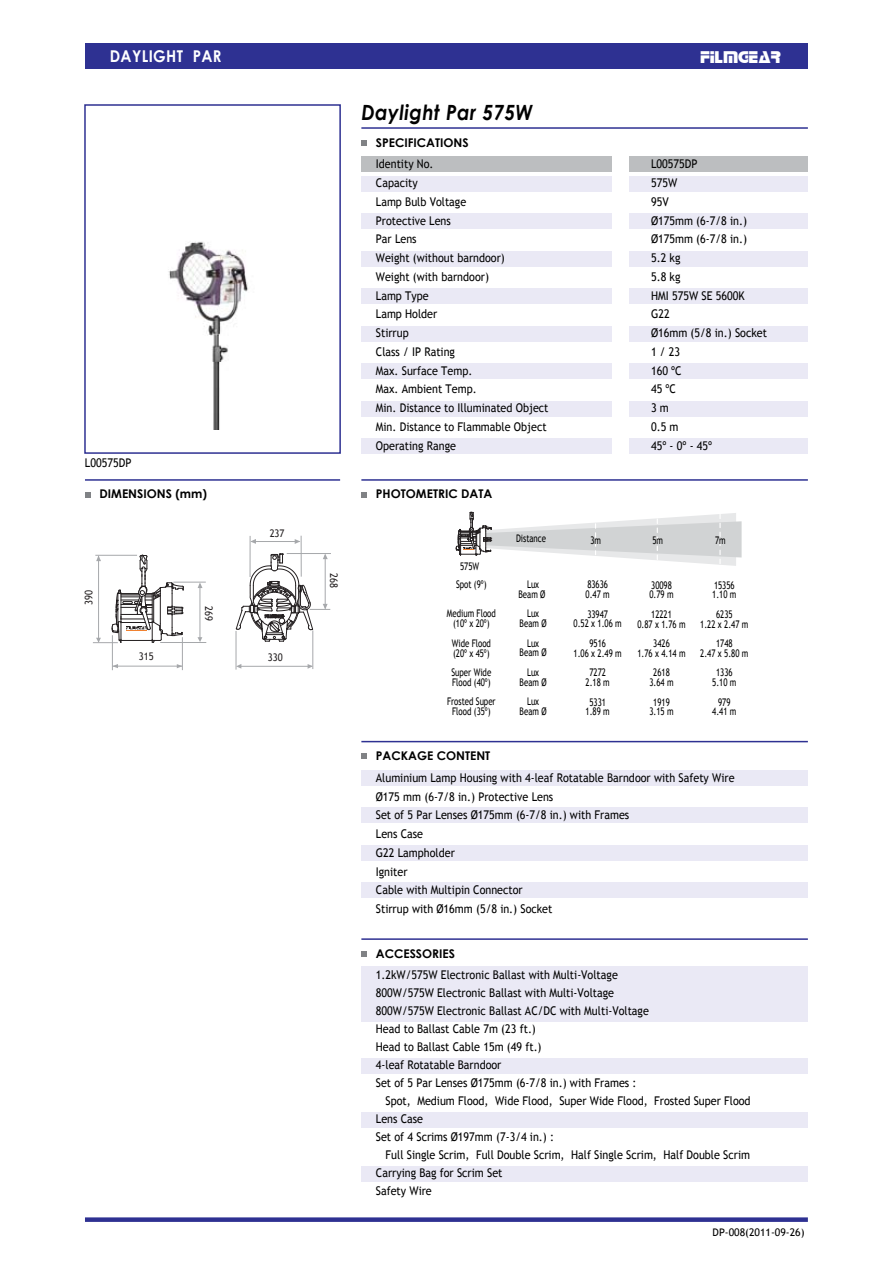
<style>
.page{position:relative;width:893px;height:1263px;background:#fff}
.page>*{position:absolute;margin:0;border:0;box-sizing:border-box;transform-origin:0 0}
.t1{font:italic 700 21px "Century Gothic";letter-spacing:.025em;color:#010101;scale:.9 1}
.t2{font:18px "Stop";color:#fff}
.t3{font:700 16.2px "Century Gothic";letter-spacing:.025em;color:#fff;scale:.92 1}
.t4{font:12px/18.8px "Trebuchet MS";color:#010101;scale:.9 1}
.t5{font:700 12px "Century Gothic";color:#010101}
.t6{font:10.5px/9.8px "Trebuchet MS";color:#010101;text-align:center;scale:.75 1}
.t7{font:10.5px "Trebuchet MS";color:#231f20;scale:.9 1}
.t8{font:10.5px "Trebuchet MS";color:#010101}
</style>
<div class="page">
<div style="left:361px;top:966px;width:447px;height:56px;background:#eae9f5"></div>
<div style="left:361px;top:1058px;width:447px;height:15px;background:#eae9f5"></div>
<div style="left:361px;top:1112px;width:447px;height:15px;background:#eae9f5"></div>
<div style="left:361px;top:1166px;width:447px;height:16px;background:#eae9f5"></div>
<img style="left:168px;top:241px;width:80px;height:189px">
<hr style="left:113px;top:666px;width:69px;height:1px;background:#a6a8ab">
<hr style="left:200px;top:584px;width:1px;height:55px;background:#a6a8ab">
<hr style="left:160px;top:642px;width:46px;height:1px;background:#a6a8ab">
<hr style="left:173px;top:582px;width:33px;height:1px;background:#a6a8ab">
<svg style="left:198px;top:582px;width:4px;height:6px"></svg>
<svg style="left:197px;top:637px;width:5px;height:5px"></svg>
<hr style="left:112px;top:635px;width:1px;height:35px;background:#a6a8ab">
<hr style="left:182px;top:637px;width:1px;height:33px;background:#a6a8ab">
<hr style="left:239px;top:666px;width:73px;height:1px;background:#a6a8ab">
<hr style="left:287px;top:553px;width:44px;height:1px;background:#a6a8ab">
<hr style="left:313px;top:630px;width:1px;height:39px;background:#a6a8ab">
<hr style="left:236px;top:631px;width:1px;height:39px;background:#a6a8ab">
<hr style="left:251px;top:541px;width:49px;height:1px;background:#a6a8ab">
<hr style="left:301px;top:536px;width:1px;height:41px;background:#a6a8ab">
<hr style="left:250px;top:536px;width:1px;height:41px;background:#a6a8ab">
<svg style="left:236px;top:553px;width:94px;height:89px"></svg>
<svg style="left:295px;top:539px;width:4px;height:5px"></svg>
<svg style="left:236px;top:664px;width:5px;height:5px"></svg>
<svg style="left:308px;top:664px;width:5px;height:5px"></svg>
<svg style="left:250px;top:539px;width:6px;height:5px"></svg>
<svg style="left:436px;top:341px;width:306px;height:225px"></svg>
<hr style="left:361px;top:127px;width:447px;height:2px;background:#2e3192">
<div style="left:361px;top:156px;width:251px;height:16px;background:#bcbec0"></div>
<div style="left:629px;top:156px;width:179px;height:16px;background:#bcbec0"></div>
<div style="left:361px;top:176px;width:251px;height:16px;background:#eae9f5"></div>
<div style="left:629px;top:176px;width:179px;height:16px;background:#eae9f5"></div>
<div style="left:361px;top:213px;width:251px;height:16px;background:#eae9f5"></div>
<div style="left:629px;top:213px;width:179px;height:16px;background:#eae9f5"></div>
<div style="left:361px;top:251px;width:251px;height:15px;background:#eae9f5"></div>
<div style="left:629px;top:251px;width:179px;height:15px;background:#eae9f5"></div>
<div style="left:361px;top:288px;width:251px;height:16px;background:#eae9f5"></div>
<div style="left:629px;top:288px;width:179px;height:16px;background:#eae9f5"></div>
<div style="left:361px;top:326px;width:251px;height:15px;background:#eae9f5"></div>
<div style="left:629px;top:326px;width:179px;height:15px;background:#eae9f5"></div>
<div style="left:361px;top:363px;width:251px;height:16px;background:#eae9f5"></div>
<div style="left:629px;top:363px;width:179px;height:16px;background:#eae9f5"></div>
<div style="left:361px;top:401px;width:251px;height:15px;background:#eae9f5"></div>
<div style="left:629px;top:401px;width:179px;height:15px;background:#eae9f5"></div>
<div style="left:361px;top:438px;width:251px;height:16px;background:#eae9f5"></div>
<div style="left:629px;top:438px;width:179px;height:16px;background:#eae9f5"></div>
<svg style="left:361px;top:140px;width:6px;height:6px"></svg>
<div style="left:84px;top:104px;width:257px;height:350px;border:2px solid #2e3192"></div>
<hr style="left:361px;top:741px;width:447px;height:1px;background:#2e3192">
<svg style="left:361px;top:753px;width:6px;height:6px"></svg>
<div style="left:361px;top:770px;width:447px;height:16px;background:#eae9f5"></div>
<div style="left:361px;top:807px;width:447px;height:16px;background:#eae9f5"></div>
<div style="left:361px;top:845px;width:447px;height:15px;background:#eae9f5"></div>
<div style="left:361px;top:882px;width:447px;height:16px;background:#eae9f5"></div>
<hr style="left:361px;top:938px;width:447px;height:2px;background:#2e3192">
<svg style="left:361px;top:951px;width:6px;height:6px"></svg>
<div style="left:85px;top:1217px;width:723px;height:5px;background:#2e3192"></div>
<div style="left:85px;top:43px;width:723px;height:26px;background:#2e3192"></div>
<hr style="left:85px;top:479px;width:255px;height:2px;background:#2e3192">
<svg style="left:85px;top:381px;width:99px;height:262px"></svg>
<hr style="left:361px;top:479px;width:447px;height:2px;background:#2e3192">
<svg style="left:361px;top:492px;width:6px;height:6px"></svg>
<h3 class="t3" style="left:110px;top:44px;width:123px">DAYLIGHT PAR</h3>
<h2 class="t2" style="left:700px;top:46px;width:82px">FILMGEAR</h2>
<p class="t4" style="left:85px;top:454px;width:53px">L00575DP</p>
<h1 class="t1" style="left:361px;top:96px;width:192px">Daylight Par 575W</h1>
<p class="t4" style="left:376px;top:155px;width:193px">Identity No.<br>Capacity<br>Lamp Bulb Voltage<br>Protective Lens<br>Par Lens<br>Weight (without barndoor)<br>Weight (with barndoor)<br>Lamp Type<br>Lamp Holder<br>Stirrup<br>Class / IP Rating<br>Max. Surface Temp.<br>Max. Ambient Temp.<br>Min. Distance to Illuminated Object<br>Min. Distance to Flammable Object<br>Operating Range</p>
<p class="t4" style="left:651px;top:155px;width:130px">L00575DP<br>575W<br>95V<br>Ø175mm (6-7/8 in.)<br>Ø175mm (6-7/8 in.)<br>5.2 kg<br>5.8 kg<br>HMI 575W SE 5600K<br>G22<br>Ø16mm (5/8 in.) Socket<br>1 / 23<br>160 ºC<br>45 ºC<br>3 m<br>0.5 m<br>45º - 0º - 45º</p>
<p class="t5" style="left:376px;top:133px;width:94px">SPECIFICATIONS</p>
<p class="t5" style="left:99px;top:485px;width:109px">DIMENSIONS (mm)</p>
<p class="t5" style="left:376px;top:485px;width:118px">PHOTOMETRIC DATA</p>
<p class="t7" style="left:83px;top:605px;width:18px;rotate:-90deg">390</p>
<p class="t7" style="left:139px;top:650px;width:18px">315</p>
<p class="t7" style="left:215px;top:606px;width:18px;rotate:90deg">269</p>
<p class="t7" style="left:270px;top:527px;width:18px">237</p>
<p class="t7" style="left:268px;top:651px;width:18px">330</p>
<p class="t7" style="left:340px;top:573px;width:18px;rotate:90deg">268</p>
<p class="t6" style="left:460px;top:562px;width:27px">575W</p>
<p class="t6" style="left:456px;top:580px;width:42px">Spot (9º)</p>
<p class="t6" style="left:447px;top:609px;width:67px">Medium Flood (10º x 20º)</p>
<p class="t6" style="left:452px;top:638px;width:54px;text-align:left">Wide Flood (20º x 45º)</p>
<p class="t6" style="left:451px;top:667px;width:55px;text-align:left">Super Wide<br>Flood (40º)</p>
<p class="t6" style="left:447px;top:697px;width:66px">Frosted Super<br>Flood (35º)</p>
<p class="t6" style="left:516px;top:533px;width:42px">Distance</p>
<p class="t6" style="left:590px;top:535px;width:16px">3m</p>
<p class="t6" style="left:652px;top:535px;width:16px">5m</p>
<p class="t6" style="left:715px;top:535px;width:16px">7m</p>
<p class="t6" style="left:518px;top:580px;width:37px">Lux<br>Beam Ø</p>
<p class="t6" style="left:520px;top:609px;width:37px">Lux<br>Beam Ø</p>
<p class="t6" style="left:520px;top:638px;width:37px">Lux<br>Beam Ø</p>
<p class="t6" style="left:520px;top:667px;width:37px">Lux<br>Beam Ø</p>
<p class="t6" style="left:520px;top:697px;width:37px">Lux<br>Beam Ø</p>
<p class="t6" style="left:586px;top:580px;width:34px;text-align:left">83636<br>0.47 m</p>
<p class="t6" style="left:574px;top:609px;width:66px">33947<br>0.52 x 1.06 m</p>
<p class="t6" style="left:574px;top:638px;width:66px">9516<br>1.06 x 2.49 m</p>
<p class="t6" style="left:586px;top:668px;width:34px">7272<br>2.18 m</p>
<p class="t6" style="left:586px;top:697px;width:34px">5331<br>1.89 m</p>
<p class="t6" style="left:649px;top:580px;width:34px;text-align:left">30098<br>0.79 m</p>
<p class="t6" style="left:637px;top:609px;width:66px">12221<br>0.87 x 1.76 m</p>
<p class="t6" style="left:637px;top:638px;width:66px">3426<br>1.76 x 4.14 m</p>
<p class="t6" style="left:649px;top:668px;width:34px">2618<br>3.64 m</p>
<p class="t6" style="left:649px;top:697px;width:34px">1919<br>3.15 m</p>
<p class="t6" style="left:712px;top:580px;width:34px;text-align:left">15356<br>1.10 m</p>
<p class="t6" style="left:700px;top:609px;width:66px">6235<br>1.22 x 2.47 m</p>
<p class="t6" style="left:700px;top:639px;width:66px">1748<br>2.47 x 5.80 m</p>
<p class="t6" style="left:712px;top:668px;width:34px">1336<br>5.10 m</p>
<p class="t6" style="left:712px;top:697px;width:34px">979<br>4.41 m</p>
<p class="t5" style="left:376px;top:747px;width:116px">PACKAGE CONTENT</p>
<p class="t4" style="left:376px;top:768px;width:400px">Aluminium Lamp Housing with 4-leaf Rotatable Barndoor with Safety Wire<br>Ø175 mm (6-7/8 in.) Protective Lens<br>Set of 5 Par Lenses Ø175mm (6-7/8 in.) with Frames<br>Lens Case<br>G22 Lampholder<br>Igniter<br>Cable with Multipin Connector<br>Stirrup with Ø16mm (5/8 in.) Socket</p>
<p class="t5" style="left:376px;top:944px;width:81px">ACCESSORIES</p>
<p class="t4" style="left:376px;top:966px;width:305px;line-height:18px">1.2kW/575W Electronic Ballast with Multi-Voltage 800W/575W Electronic Ballast with Multi-Voltage 800W/575W Electronic Ballast AC/DC with Multi-Voltage Head to Ballast Cable 7m (23 ft.)<br>Head to Ballast Cable 15m (49 ft.)<br>4-leaf Rotatable Barndoor<br>Set of 5 Par Lenses Ø175mm (6-7/8 in.) with Frames :</p>
<p class="t4" style="left:376px;top:1092px;width:418px;line-height:18px;text-indent:10px">Spot, Medium Flood, Wide Flood, Super Wide Flood, Frosted Super Flood<br>Lens Case<br>Set of 4 Scrims Ø197mm (7-3/4 in.) :</p>
<p class="t4" style="left:376px;top:1146px;width:417px;line-height:18px;text-indent:10px">Full Single Scrim, Full Double Scrim, Half Single Scrim, Half Double Scrim<br>Carrying Bag for Scrim Set<br>Safety Wire</p>
<p class="t8" style="left:713px;top:1226px;width:94px">DP-008(2011-09-26)</p>
</div>
